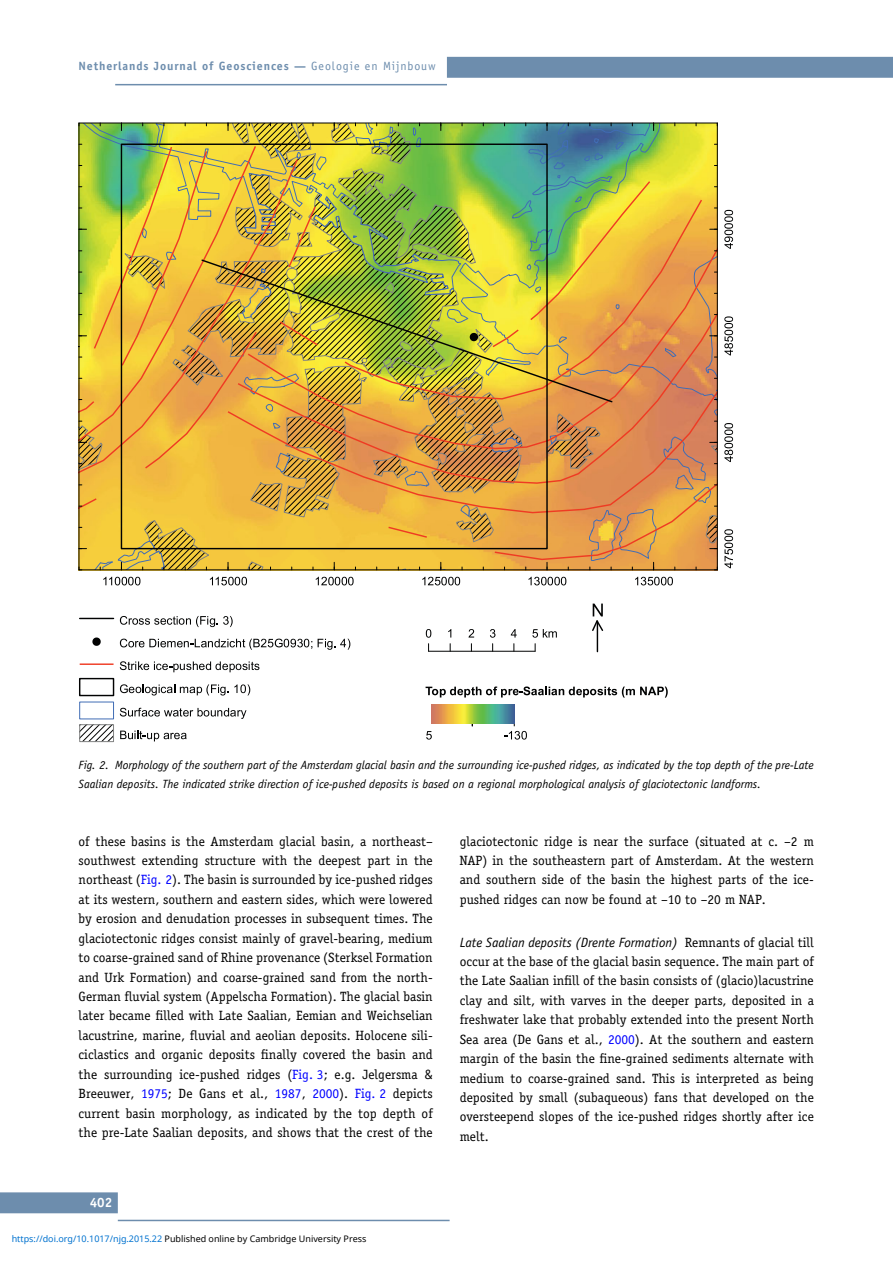
<style>
.page{position:relative;width:893px;height:1263px;background:#fff}
.page>*{position:absolute;margin:0;border:0;box-sizing:border-box;transform-origin:0 0}
.t1{font:13.5px/19.5px "Officina Serif";color:#000;text-align:justify}
.t2{font:italic 13.5px "Officina Sans";color:#000}
.t3{font:700 13.5px "Officina Sans";color:#fff}
.t4{font:italic 12px/19.5px "Officina Sans";color:#000}
.t5{font:700 12px "Officina Sans";letter-spacing:.07em;color:#6d8dad}
.t6{font:9px "Noto Sans";color:#000}
.s1{font-weight:400}
.s2{color:#00f}
.s3{font-family:"Officina Serif";font-style:normal}
.s4{color:#0172cf}
</style>
<div class="page">
<div style="left:447px;top:57px;width:446px;height:21px;background:#6d8dad"></div>
<hr style="left:115px;top:84px;width:332px;height:1px;background:#6d8dad">
<svg style="left:103px;top:577px;width:37px;height:8px"></svg>
<svg style="left:210px;top:577px;width:37px;height:8px"></svg>
<svg style="left:316px;top:577px;width:38px;height:8px"></svg>
<svg style="left:422px;top:577px;width:38px;height:8px"></svg>
<svg style="left:528px;top:577px;width:38px;height:8px"></svg>
<svg style="left:635px;top:577px;width:38px;height:8px"></svg>
<svg style="left:724px;top:529px;width:9px;height:39px"></svg>
<svg style="left:724px;top:423px;width:9px;height:39px"></svg>
<svg style="left:724px;top:316px;width:9px;height:39px"></svg>
<svg style="left:724px;top:210px;width:9px;height:39px"></svg>
<img style="left:79px;top:123px;width:639px;height:447px">
<hr style="left:429px;top:651px;width:106px;height:1px;background:#010202">
<svg style="left:426px;top:629px;width:5px;height:9px"></svg>
<svg style="left:448px;top:629px;width:3px;height:8px"></svg>
<svg style="left:468px;top:629px;width:6px;height:9px"></svg>
<svg style="left:490px;top:629px;width:5px;height:9px"></svg>
<svg style="left:511px;top:629px;width:6px;height:8px"></svg>
<svg style="left:532px;top:629px;width:25px;height:9px"></svg>
<hr style="left:80px;top:618px;width:34px;height:1px;background:#010202">
<svg style="left:120px;top:616px;width:113px;height:11px"></svg>
<svg style="left:92px;top:637px;width:9px;height:9px"></svg>
<svg style="left:120px;top:639px;width:192px;height:11px"></svg>
<svg style="left:318px;top:639px;width:32px;height:11px"></svg>
<hr style="left:80px;top:663px;width:34px;height:2px;background:#ef3b23">
<svg style="left:120px;top:661px;width:139px;height:11px"></svg>
<div style="left:79px;top:678px;width:35px;height:18px;border:1px solid #010202"></div>
<svg style="left:120px;top:684px;width:130px;height:11px"></svg>
<div style="left:79px;top:702px;width:35px;height:17px;border:1px solid #416db5"></div>
<svg style="left:120px;top:708px;width:126px;height:11px"></svg>
<svg style="left:81px;top:726px;width:31px;height:14px"></svg>
<div style="left:79px;top:724px;width:35px;height:18px;border:1px solid #828383"></div>
<svg style="left:120px;top:731px;width:67px;height:10px"></svg>
<hr style="left:597px;top:621px;width:1px;height:31px;background:#010202">
<svg style="left:592px;top:604px;width:12px;height:28px"></svg>
<svg style="left:426px;top:686px;width:242px;height:12px"></svg>
<svg style="left:426px;top:731px;width:6px;height:9px"></svg>
<svg style="left:504px;top:724px;width:23px;height:16px"></svg>
<svg style="left:472px;top:705px;width:27px;height:19px"></svg>
<svg style="left:499px;top:705px;width:16px;height:19px"></svg>
<svg style="left:431px;top:705px;width:41px;height:19px"></svg>
<div style="left:0;top:1192px;width:118px;height:21px;background:#6d8dad"></div>
<hr style="left:118px;top:1220px;width:332px;height:1px;background:#6d8dad">
<p class="t5" style="left:79px;top:62px;width:359px">Netherlands Journal of Geosciences — <span class="s1">Geologie en Mijnbouw</span></p>
<p class="t4" style="left:79px;top:756px;width:737px">Fig. 2. Morphology of the southern part of the Amsterdam glacial basin and the surrounding ice-pushed ridges, as indicated by the top depth of the pre-Late<br>Saalian deposits. The indicated strike direction of ice-pushed deposits is based on a regional morphological analysis of glaciotectonic landforms.</p>
<p class="t1" style="left:79px;top:832px;width:356px">of these basins is the Amsterdam glacial basin, a northeast– southwest extending structure with the deepest part in the northeast (<span class="s2">Fig. 2</span>). The basin is surrounded by ice-pushed ridges at its western, southern and eastern sides, which were lowered by erosion and denudation processes in subsequent times. The glaciotectonic ridges consist mainly of gravel-bearing, medium to coarse-grained sand of Rhine provenance (Sterksel Formation and Urk Formation) and coarse-grained sand from the north-German fluvial system (Appelscha Formation). The glacial basin later became filled with Late Saalian, Eemian and Weichselian lacustrine, marine, fluvial and aeolian deposits. Holocene sili&shy;ciclastics and organic deposits finally covered the basin and the surrounding ice-pushed ridges (<span class="s2">Fig. 3</span>; e.g. Jelgersma &amp; Breeuwer, <span class="s2">1975</span>; De Gans et al., <span class="s2">1987</span>, <span class="s2">2000</span>). <span class="s2">Fig. 2</span> depicts current basin morphology, as indicated by the top depth of the pre-Late Saalian deposits, and shows that the crest of the</p>
<p class="t1" style="left:460px;top:832px;width:356px">glaciotectonic ridge is near the surface (situated at c. –2 m NAP) in the southeastern part of Amsterdam. At the western and southern side of the basin the highest parts of the ice&shy;pushed ridges can now be found at –10 to –20 m NAP.</p>
<p class="t2" style="left:460px;top:937px;width:356px">Late Saalian deposits (Drente Formation) <span class="s3">Remnants of glacial till</span></p>
<p class="t1" style="left:460px;top:953px;width:356px">occur at the base of the glacial basin sequence. The main part of the Late Saalian infill of the basin consists of (glacio)lacustrine clay and silt, with varves in the deeper parts, deposited in a freshwater lake that probably extended into the present North Sea area (De Gans et al., <span class="s2">2000</span>). At the southern and eastern margin of the basin the fine-grained sediments alternate with medium to coarse-grained sand. This is interpreted as being deposited by small (subaqueous) fans that developed on the oversteepend slopes of the ice-pushed ridges shortly after ice melt.</p>
<p class="t3" style="left:90px;top:1197px;width:24px">402</p>
<p class="t6" style="left:12px;top:1232px;width:356px"><span class="s4">https://doi.org/10.1017/njg.2015.22</span> Published online by Cambridge University Press</p>
</div>
